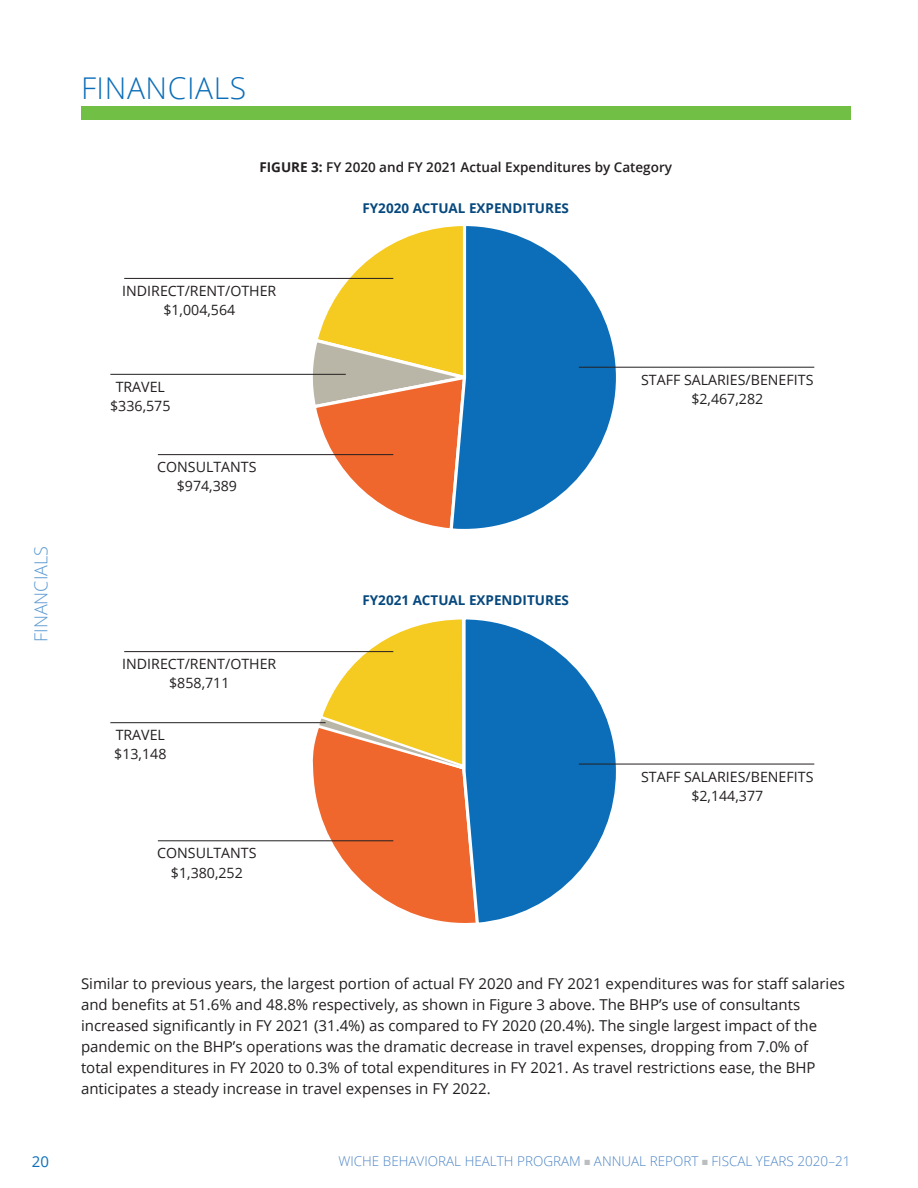
<style>
.page{position:relative;width:918px;height:1188px;background:#fff}
.page>*{position:absolute;margin:0;border:0;box-sizing:border-box;transform-origin:0 0}
.t1{font:300 30px "Open Sans";letter-spacing:.02em;color:#0c6eb8}
.t2{font:300 18px "Open Sans";color:#5b99d2}
.States_Project_text{font:15px/21px "Open Sans";color:#231f20}
.t3{font:15px "Open Sans";color:#0c6eb8}
.t4{font:14.25px "Open Sans";color:#231f20}
.t5{font:300 13.5px "Open Sans";color:#4f86c6}
.t6{font:600 13.5px "Open Sans";color:#231f20}
.t7{font:700 13.5px "Open Sans";color:#06487d}
.s1{font-weight:700}
.s2{color:#bcbdc0}
</style>
<div class="page">
<div style="left:81px;top:107px;width:769px;height:13px;background:#71bf44"></div>
<svg style="left:310px;top:227px;width:138px;height:301px"></svg>
<svg style="left:448px;top:226px;width:171px;height:303px"></svg>
<svg style="left:481px;top:620px;width:138px;height:303px"></svg>
<svg style="left:310px;top:619px;width:171px;height:304px"></svg>
<hr style="left:110px;top:374px;width:236px;height:1px;background:#231f20">
<hr style="left:110px;top:722px;width:216px;height:1px;background:#231f20">
<hr style="left:124px;top:278px;width:269px;height:1px;background:#231f20">
<hr style="left:124px;top:651px;width:269px;height:1px;background:#231f20">
<hr style="left:158px;top:454px;width:235px;height:1px;background:#231f20">
<hr style="left:158px;top:840px;width:235px;height:1px;background:#231f20">
<hr style="left:579px;top:367px;width:235px;height:1px;background:#231f20">
<hr style="left:579px;top:764px;width:235px;height:1px;background:#231f20">
<p class="t1" style="left:81px;top:68px;width:167px">FINANCIALS</p>
<p class="t6" style="left:259px;top:158px;width:414px"><span class="s1">FIGURE 3:</span> FY 2020 and FY 2021 Actual Expenditures by Category</p>
<p class="t7" style="left:362px;top:198px;width:208px">FY2020 ACTUAL EXPENDITURES</p>
<p class="t2" style="left:29px;top:642px;width:97px;rotate:-90deg">FINANCIALS</p>
<p class="t4" style="left:122px;top:281px;width:156px">INDIRECT/RENT/OTHER</p>
<p class="t4" style="left:163px;top:300px;width:73px">$1,004,564</p>
<p class="t4" style="left:116px;top:377px;width:51px">TRAVEL</p>
<p class="t4" style="left:110px;top:396px;width:62px">$336,575</p>
<p class="t4" style="left:157px;top:457px;width:101px">CONSULTANTS</p>
<p class="t4" style="left:177px;top:476px;width:62px">$974,389</p>
<p class="t4" style="left:122px;top:654px;width:156px">INDIRECT/RENT/OTHER</p>
<p class="t4" style="left:169px;top:673px;width:62px">$858,711</p>
<p class="t4" style="left:116px;top:725px;width:51px">TRAVEL</p>
<p class="t4" style="left:114px;top:744px;width:54px">$13,148</p>
<p class="t4" style="left:157px;top:843px;width:101px">CONSULTANTS</p>
<p class="t4" style="left:171px;top:863px;width:73px">$1,380,252</p>
<p class="t4" style="left:641px;top:370px;width:174px">STAFF SALARIES/BENEFITS</p>
<p class="t4" style="left:691px;top:389px;width:73px">$2,467,282</p>
<p class="t7" style="left:362px;top:591px;width:208px">FY2021 ACTUAL EXPENDITURES</p>
<p class="t4" style="left:641px;top:767px;width:174px">STAFF SALARIES/BENEFITS</p>
<p class="t4" style="left:691px;top:786px;width:73px">$2,144,377</p>
<p class="States_Project_text" style="left:81px;top:973px;width:766px">Similar to previous years, the largest portion of actual FY 2020 and FY 2021 expenditures was for staff salaries and benefits at 51.6% and 48.8% respectively, as shown in Figure 3 above. The BHP’s use of consultants increased significantly in FY 2021 (31.4%) as compared to FY 2020 (20.4%). The single largest impact of the pandemic on the BHP’s operations was the dramatic decrease in travel expenses, dropping from 7.0% of<br>total expenditures in FY 2020 to 0.3% of total expenditures in FY 2021. As travel restrictions ease, the BHP anticipates a steady increase in travel expenses in FY 2022.</p>
<p class="t3" style="left:32px;top:1151px;width:19px">20</p>
<p class="t5" style="left:338px;top:1152px;width:514px">WICHE BEHAVIORAL HEALTH PROGRAM <span class="s2">■</span> ANNUAL REPORT <span class="s2">■</span> FISCAL YEARS 2020–21</p>
</div>
